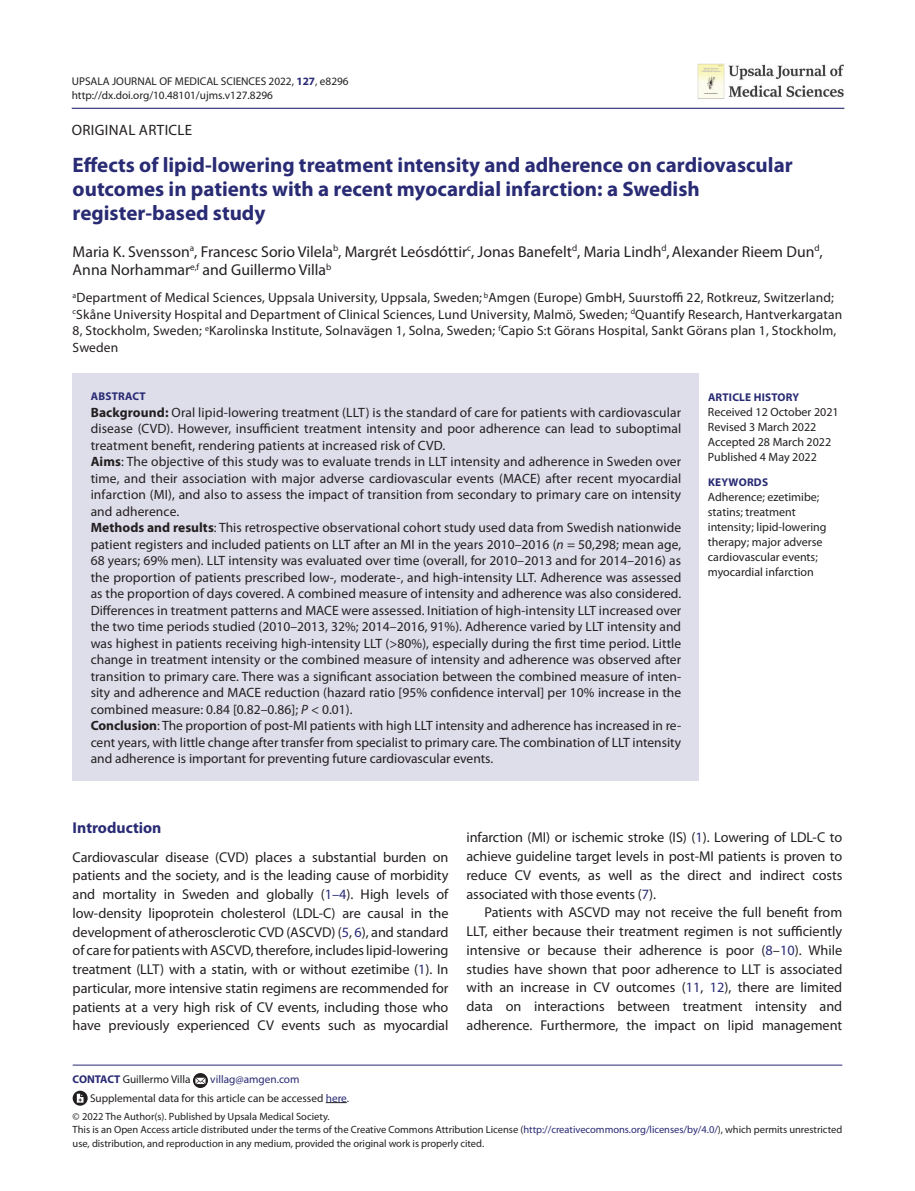
<style>
.page{position:relative;width:915px;height:1191px;background:#fff}
.page>*{position:absolute;margin:0;border:0;box-sizing:border-box;transform-origin:0 0}
.Article_Title{font:700 21px/24px "Myriad Pro";color:#292b74}
.AU{font:15.75px/18.8px "Myriad Pro";color:#231f20}
.A_head{font:700 15.75px "Myriad Pro";color:#292b74}
.LRH{font:15px "Myriad Pro";letter-spacing:.02em;color:#231f20}
.Body_text_first{font:14.25px/18.8px "Myriad Pro";letter-spacing:-.005em;color:#231f20;text-align:justify}
.Body_text_next{font:14.25px/18.8px "Myriad Pro";color:#231f20;text-align:justify}
.Abstract_Text{font:13.5px/16.5px "Myriad Pro";letter-spacing:.005em;color:#231f20;text-align:justify}
.AFF{font:13.5px/16.5px "Myriad Pro";letter-spacing:.01em;color:#231f20}
.KW{font:12px/15px "Myriad Pro";color:#231f20}
.LRH-2{font:11.25px/13.5px "Myriad Pro";color:#231f20}
.ABSH{font:700 11.25px "Myriad Pro";letter-spacing:.02em;color:#292b74}
.LRH-3{font:11.25px "Myriad Pro";color:#292b74}
.LRH-4{font:10.5px/13.5px "Myriad Pro";letter-spacing:-.005em;color:#231f20}
.s1{font-weight:700;color:#292b74}
.s2{font-weight:700}
.s3{font-style:italic}
.s4{color:#292b74}
</style>
<div class="page">
<hr style="left:72px;top:108px;width:772px;height:1px;background:#292b74">
<img style="left:697px;top:64px;width:147px;height:35px">
<div style="left:73px;top:374px;width:626px;height:407px;background:#deddea"></div>
<hr style="left:73px;top:1064px;width:769px;height:1px;background:#292b74">
<svg style="left:326px;top:1102px;width:20px;height:1px"></svg>
<svg style="left:193px;top:1073px;width:15px;height:15px"></svg>
<svg style="left:73px;top:1090px;width:15px;height:15px"></svg>
<svg style="left:77px;top:1093px;width:6px;height:9px"></svg>
<p class="LRH-2" style="left:72px;top:75px;width:278px">UPSALA JOURNAL OF MEDICAL SCIENCES 2022, <span class="s1">127</span>, e8296 http://dx.doi.org/10.48101/ujms.v127.8296</p>
<p class="LRH" style="left:72px;top:121px;width:122px">ORIGINAL ARTICLE</p>
<p class="Article_Title" style="left:73px;top:152px;width:721px">Effects of lipid-lowering treatment intensity and adherence on cardiovascular outcomes in patients with a recent myocardial infarction: a Swedish register-based study</p>
<p class="AU" style="left:73px;top:242px;width:751px">Maria K. Svensson<sup>a</sup>, Francesc Sorio Vilela<sup>b</sup>, Margrét Leósdóttir<sup>c</sup>, Jonas Banefelt<sup>d</sup>, Maria Lindh<sup>d</sup>,Alexander Rieem Dun<sup>d</sup>,<br>Anna Norhammar<sup>e,f</sup> and Guillermo Villa<sup>b</sup></p>
<p class="AFF" style="left:73px;top:289px;width:770px"><sup>a</sup>Department of Medical Sciences, Uppsala University, Uppsala, Sweden; <sup>b</sup>Amgen (Europe) GmbH, Suurstoffi 22, Rotkreuz, Switzerland; <sup>c</sup>Skåne University Hospital and Department of Clinical Sciences, Lund University, Malmö, Sweden; <sup>d</sup>Quantify Research, Hantverkargatan 8, Stockholm, Sweden; <sup>e</sup>Karolinska Institute, Solnavägen 1, Solna, Sweden; <sup>f</sup>Capio S:t Görans Hospital, Sankt Görans plan 1, Stockholm, Sweden</p>
<p class="ABSH" style="left:91px;top:389px;width:56px">ABSTRACT</p>
<p class="Abstract_Text" style="left:91px;top:403px;width:592px"><span class="s2">Background:</span> Oral lipid-lowering treatment (LLT) is the standard of care for patients with cardiovascular disease (CVD). However, insufficient treatment intensity and poor adherence can lead to suboptimal treatment benefit, rendering patients at increased risk of CVD.</p>
<p class="Abstract_Text" style="left:91px;top:453px;width:592px"><span class="s2">Aims</span>: The objective of this study was to evaluate trends in LLT intensity and adherence in Sweden over time, and their association with major adverse cardiovascular events (MACE) after recent myocardial infarction (MI), and also to assess the impact of transition from secondary to primary care on intensity and adherence.</p>
<p class="Abstract_Text" style="left:91px;top:519px;width:592px"><span class="s2">Methods and results</span>: This retrospective observational cohort study used data from Swedish nationwide patient registers and included patients on LLT after an MI in the years 2010–2016 (<span class="s3">n</span> = 50,298; mean age, 68 years; 69% men). LLT intensity was evaluated over time (overall, for 2010–2013 and for 2014–2016) as the proportion of patients prescribed low-, moderate-, and high-intensity LLT. Adherence was assessed as the proportion of days covered. A combined measure of intensity and adherence was also considered.<br>Differences in treatment patterns and MACE were assessed. Initiation of high-intensity LLT increased over the two time periods studied (2010–2013, 32%; 2014–2016, 91%). Adherence varied by LLT intensity and was highest in patients receiving high-intensity LLT (&gt;80%), especially during the first time period. Little change in treatment intensity or the combined measure of intensity and adherence was observed after transition to primary care. There was a significant association between the combined measure of inten&shy;sity and adherence and MACE reduction (hazard ratio [95% confidence interval] per 10% increase in the combined measure: 0.84 [0.82–0.86]; <span class="s3">P</span> &lt; 0.01).</p>
<p class="Abstract_Text" style="left:91px;top:717px;width:592px"><span class="s2">Conclusion</span>: The proportion of post-MI patients with high LLT intensity and adherence has increased in re&shy;cent years, with little change after transfer from specialist to primary care. The combination of LLT intensity and adherence is important for preventing future cardiovascular events.</p>
<p class="ABSH" style="left:707px;top:390px;width:93px">ARTICLE HISTORY</p>
<p class="KW" style="left:707px;top:404px;width:132px">Received 12 October 2021</p>
<p class="KW" style="left:707px;top:419px;width:110px">Revised 3 March 2022</p>
<p class="KW" style="left:707px;top:434px;width:125px">Accepted 28 March 2022</p>
<p class="KW" style="left:707px;top:449px;width:110px">Published 4 May 2022</p>
<p class="ABSH" style="left:707px;top:475px;width:62px">KEYWORDS</p>
<p class="KW" style="left:707px;top:489px;width:120px">Adherence; ezetimibe; statins; treatment intensity; lipid-lowering therapy; major adverse cardiovascular events; myocardial infarction</p>
<p class="A_head" style="left:73px;top:817px;width:90px">Introduction</p>
<p class="Body_text_first" style="left:73px;top:847px;width:377px">Cardiovascular disease (CVD) places a substantial burden on patients and the society, and is the leading cause of morbidity and mortality in Sweden and globally (<span class="s4">1–4</span>). High levels of low-density lipoprotein cholesterol (LDL-C) are causal in the development of atherosclerotic CVD (ASCVD) (<span class="s4">5</span>, <span class="s4">6</span>), and standard of care for patients with ASCVD, therefore, includes lipid-lowering treatment (LLT) with a statin, with or without ezetimibe (<span class="s4">1</span>). In particular, more intensive statin regimens are recommended for patients at a very high risk of CV events, including those who have previously experienced CV events such as myocardial</p>
<p class="Body_text_first" style="left:466px;top:828px;width:377px">infarction (MI) or ischemic stroke (IS) (<span class="s4">1</span>). Lowering of LDL-C to achieve guideline target levels in post-MI patients is proven to reduce CV events, as well as the direct and indirect costs associated with those events (<span class="s4">7</span>).</p>
<p class="Body_text_next" style="left:466px;top:903px;width:377px;text-indent:18px">Patients with ASCVD may not receive the full benefit from LLT, either because their treatment regimen is not sufficiently intensive or because their adherence is poor (<span class="s4">8</span>–<span class="s4">10</span>). While studies have shown that poor adherence to LLT is associated with an increase in CV outcomes (<span class="s4">11</span>, <span class="s4">12</span>), there are limited data on interactions between treatment intensity and adherence. Furthermore, the impact on lipid management</p>
<p class="LRH-2" style="left:73px;top:1072px;width:119px"><span class="s1">CONTACT</span> Guillermo Villa</p>
<p class="LRH-3" style="left:210px;top:1072px;width:91px">villag@amgen.com</p>
<p class="LRH-2" style="left:90px;top:1090px;width:260px">Supplemental data for this article can be accessed <span class="s4">here</span>.</p>
<p class="LRH-4" style="left:73px;top:1109px;width:258px">© 2022 The Author(s). Published by Upsala Medical Society.</p>
<p class="LRH-4" style="left:73px;top:1122px;width:770px">This is an Open Access article distributed under the terms of the Creative Commons Attribution License (<span class="s4">http://creativecommons.org/licenses/by/4.0/</span>), which permits unrestricted use, distribution, and reproduction in any medium, provided the original work is properly cited.</p>
</div>
